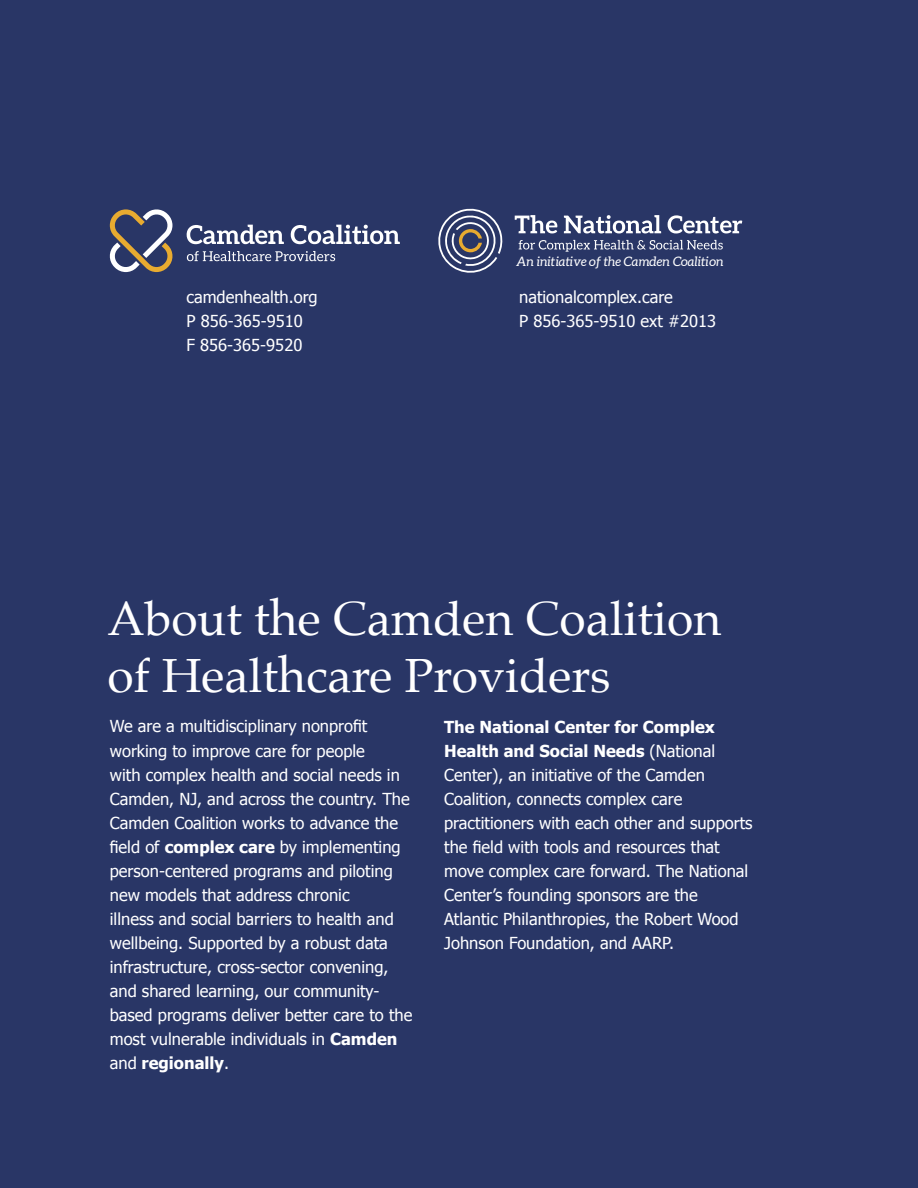
<style>
.page{position:relative;width:918px;height:1188px;background:#293666}
.page>*{position:absolute;margin:0;border:0;box-sizing:border-box;transform-origin:0 0}
.t1{font:48px/57.6px "Palatino";color:#fff}
.t2{font:16.5px/24px "Tahoma";color:#fff}
.t3{font:italic 13.05px "Aleo";color:#fff}
.s1{font-weight:700}
</style>
<div class="page">
<svg style="left:187px;top:225px;width:97px;height:19px"></svg>
<svg style="left:291px;top:225px;width:109px;height:19px"></svg>
<svg style="left:187px;top:251px;width:148px;height:10px"></svg>
<svg style="left:109px;top:209px;width:64px;height:63px"></svg>
<svg style="left:515px;top:215px;width:42px;height:18px"></svg>
<svg style="left:564px;top:215px;width:97px;height:19px"></svg>
<svg style="left:668px;top:215px;width:74px;height:19px"></svg>
<svg style="left:519px;top:240px;width:204px;height:12px"></svg>
<svg style="left:438px;top:208px;width:65px;height:65px"></svg>
<p class="t3" style="left:517px;top:253px;width:208px">An initiative of the Camden Coalition</p>
<p class="t2" style="left:187px;top:285px;width:133px">camdenhealth.org<br>P 856-365-9510<br>F 856-365-9520</p>
<p class="t2" style="left:519px;top:284px;width:199px">nationalcomplex.care<br>P 856-365-9510 ext #2013</p>
<h1 class="t1" style="left:108px;top:589px;width:615px">About the Camden Coalition of Healthcare Providers</h1>
<p class="t2" style="left:110px;top:714px;width:304px">We are a multidisciplinary nonprofit working to improve care for people<br>with complex health and social needs in Camden, NJ, and across the country. The Camden Coalition works to advance the field of <span class="s1">complex care</span> by implementing person-centered programs and piloting new models that address chronic<br>illness and social barriers to health and wellbeing. Supported by a robust data infrastructure, cross-sector convening, and shared learning, our community&shy;based programs deliver better care to the most vulnerable individuals in <span class="s1">Camden </span>and <span class="s1">regionally</span>.</p>
<p class="t2" style="left:444px;top:714px;width:310px"><span class="s1">The National Center for Complex Health and Social Needs</span> (National Center), an initiative of the Camden Coalition, connects complex care practitioners with each other and supports the field with tools and resources that move complex care forward. The National Center’s founding sponsors are the Atlantic Philanthropies, the Robert Wood Johnson Foundation, and AARP.</p>
</div>
